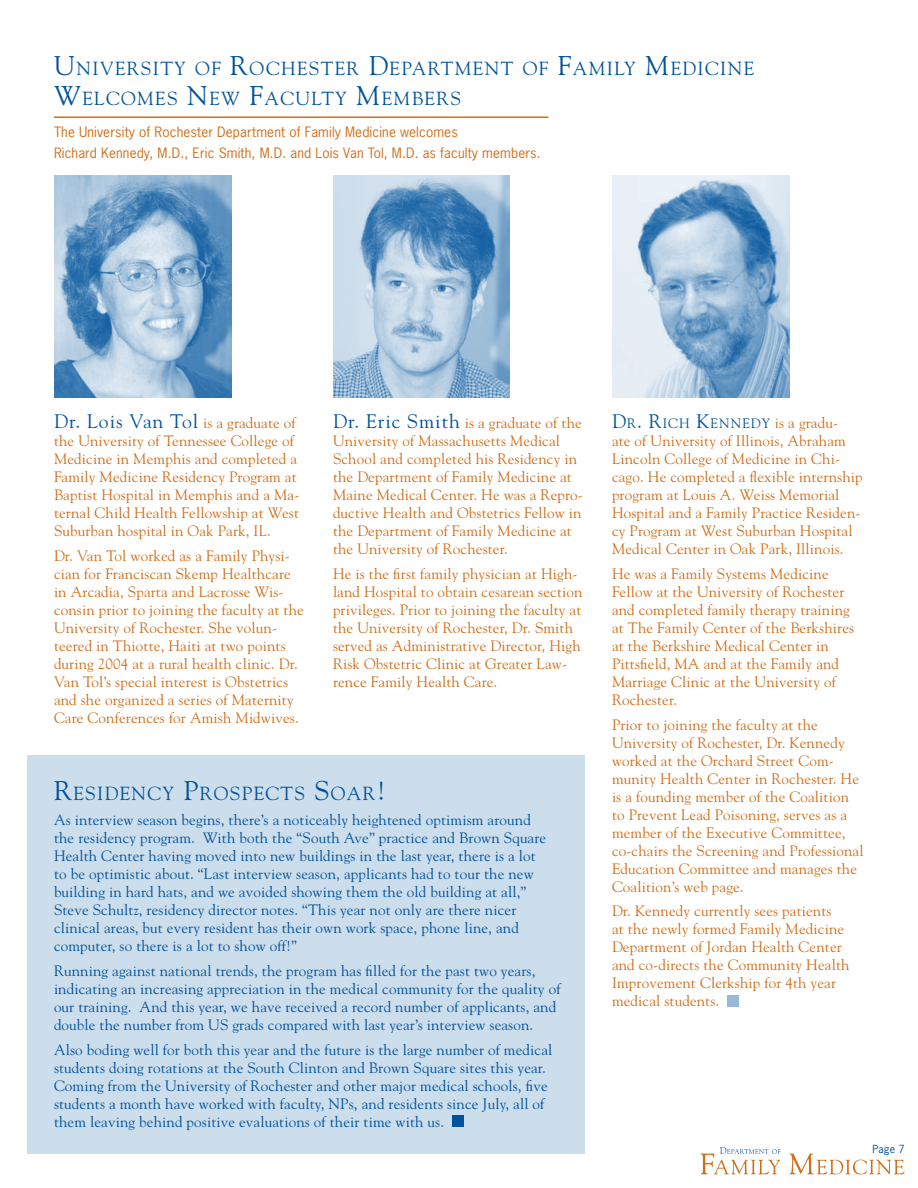
<style>
.page{position:relative;width:918px;height:1188px;background:#fff}
.page>*{position:absolute;margin:0;border:0;box-sizing:border-box;transform-origin:0 0}
.t1{font:19.5px "Goudy";letter-spacing:.05em;color:#00539b}
.t2{font:18.9px "Goudy";letter-spacing:.07em;color:#00539b}
.t3{font:15px/18px "Goudy";letter-spacing:.01em;color:#d06f1a}
.t4{font:15px/18px "Goudy";letter-spacing:.01em;color:#00539b}
.t5{font:13.65px "Goudy";letter-spacing:.07em;color:#00539b}
.t6{font:13.5px/21px "News Gothic Std";letter-spacing:.01em;color:#d06f1a}
.t7{font:10.5px "News Gothic Std";color:#00539b}
.s1{font-size:27px}
.s2{font-size:15px;color:#d06f1a}
.s3{font-size:19.5px;color:#00539b}
.s4{font-size:19.5px}
</style>
<div class="page">
<svg style="left:700px;top:1147px;width:81px;height:27px"></svg>
<div style="left:27px;top:755px;width:558px;height:399px;background:#ccddeb"></div>
<hr style="left:54px;top:116px;width:494px;height:2px;background:#d06f1a">
<img style="left:612px;top:176px;width:178px;height:222px">
<img style="left:54px;top:176px;width:178px;height:222px">
<img style="left:333px;top:176px;width:177px;height:221px">
<div style="left:452px;top:1116px;width:11px;height:11px;background:#00539b"></div>
<div style="left:727px;top:995px;width:11px;height:11px;background:#99bad7"></div>
<svg style="left:789px;top:1153px;width:115px;height:21px"></svg>
<p class="t2" style="left:54px;top:57px;width:447px"><span class="s1">U</span>niversity of <span class="s1">R</span>ochester <span class="s1">D</span>epartment</p>
<p class="t2" style="left:523px;top:57px;width:233px">of <span class="s1">F</span>amily <span class="s1">M</span>edicine</p>
<p class="t2" style="left:54px;top:87px;width:408px"><span class="s1">W</span>elcomes <span class="s1">N</span>ew <span class="s1">F</span>aculty <span class="s1">M</span>embers</p>
<p class="t6" style="left:54px;top:121px;width:488px">The University of Rochester Department of Family Medicine welcomes<br>Richard Kennedy, M.D., Eric Smith, M.D. and Lois Van Tol, M.D. as faculty members.</p>
<h1 class="t1" style="left:54px;top:409px;width:243px">Dr. Lois Van Tol <span class="s2">is a graduate of</span></h1>
<p class="t3" style="left:54px;top:431px;width:247px">the University of Tennessee College of Medicine in Memphis and completed a Family Medicine Residency Program at Baptist Hospital in Memphis and a Ma&shy;ternal Child Health Fellowship at West Suburban hospital in Oak Park, IL.</p>
<p class="t3" style="left:54px;top:546px;width:251px">Dr. Van Tol worked as a Family Physi&shy;cian for Franciscan Skemp Healthcare in Arcadia, Sparta and Lacrosse Wis&shy;consin prior to joining the faculty at the University of Rochester. She volun&shy;teered in Thiotte, Haiti at two points during 2004 at a rural health clinic. Dr.<br>Van Tol’s special interest is Obstetrics and she organized a series of Maternity Care Conferences for Amish Midwives.</p>
<p class="t3" style="left:333px;top:413px;width:251px"><span class="s3">Dr. Eric Smith</span> is a graduate of the University of Massachusetts Medical School and completed his Residency in the Department of Family Medicine at Maine Medical Center. He was a Repro&shy;ductive Health and Obstetrics Fellow in the Department of Family Medicine at the University of Rochester.</p>
<p class="t3" style="left:333px;top:564px;width:251px">He is the first family physician at High&shy;land Hospital to obtain cesarean section privileges. Prior to joining the faculty at the University of Rochester, Dr. Smith served as Administrative Director, High Risk Obstetric Clinic at Greater Law&shy;rence Family Health Care.</p>
<p class="t2" style="left:54px;top:782px;width:333px"><span class="s1">R</span>esidency <span class="s1">P</span>rospects <span class="s1">S</span>oar<span class="s1">!</span></p>
<p class="t4" style="left:54px;top:810px;width:494px">As interview season begins, there’s a noticeably heightened optimism around the residency program. With both the “South Ave” practice and Brown Square Health Center having moved into new buildings in the last year, there is a lot to be optimistic about. “Last interview season, applicants had to tour the new building in hard hats, and we avoided showing them the old building at all,” Steve Schultz, residency director notes. “This year not only are there nicer clinical areas, but every resident has their own work space, phone line, and computer, so there is a lot to show off!”</p>
<p class="t4" style="left:54px;top:961px;width:508px">Running against national trends, the program has filled for the past two years, indicating an increasing appreciation in the medical community for the quality of our training. And this year, we have received a record number of applicants, and double the number from US grads compared with last year’s interview season.</p>
<p class="t4" style="left:54px;top:1040px;width:500px">Also boding well for both this year and the future is the large number of medical students doing rotations at the South Clinton and Brown Square sites this year.<br>Coming from the University of Rochester and other major medical schools, five students a month have worked with faculty, NPs, and residents since July, all of them leaving behind positive evaluations of their time with us.</p>
<p class="t5" style="left:612px;top:415px;width:228px"><span class="s4">D</span>r<span class="s4">. R</span>ich <span class="s4">K</span>enn edy <span class="s2">is a gradu-</span></p>
<p class="t3" style="left:612px;top:431px;width:252px">ate of University of Illinois, Abraham Lincoln College of Medicine in Chi&shy;cago. He completed a flexible internship program at Louis A. Weiss Memorial Hospital and a Family Practice Residen&shy;cy Program at West Suburban Hospital Medical Center in Oak Park, Illinois.</p>
<p class="t3" style="left:612px;top:564px;width:244px">He was a Family Systems Medicine Fellow at the University of Rochester and completed family therapy training at The Family Center of the Berkshires at the Berkshire Medical Center in Pittsfield, MA and at the Family and Marriage Clinic at the University of Rochester.</p>
<p class="t3" style="left:612px;top:715px;width:253px">Prior to joining the faculty at the University of Rochester, Dr. Kennedy worked at the Orchard Street Com&shy;munity Health Center in Rochester. He is a founding member of the Coalition to Prevent Lead Poisoning, serves as a member of the Executive Committee, co-chairs the Screening and Professional Education Committee and manages the Coalition’s web page.</p>
<p class="t3" style="left:612px;top:902px;width:239px">Dr. Kennedy currently sees patients<br>at the newly formed Family Medicine Department of Jordan Health Center and co-directs the Community Health Improvement Clerkship for 4th year medical students.</p>
<p class="t7" style="left:873px;top:1143px;width:24px">Page</p>
</div>
